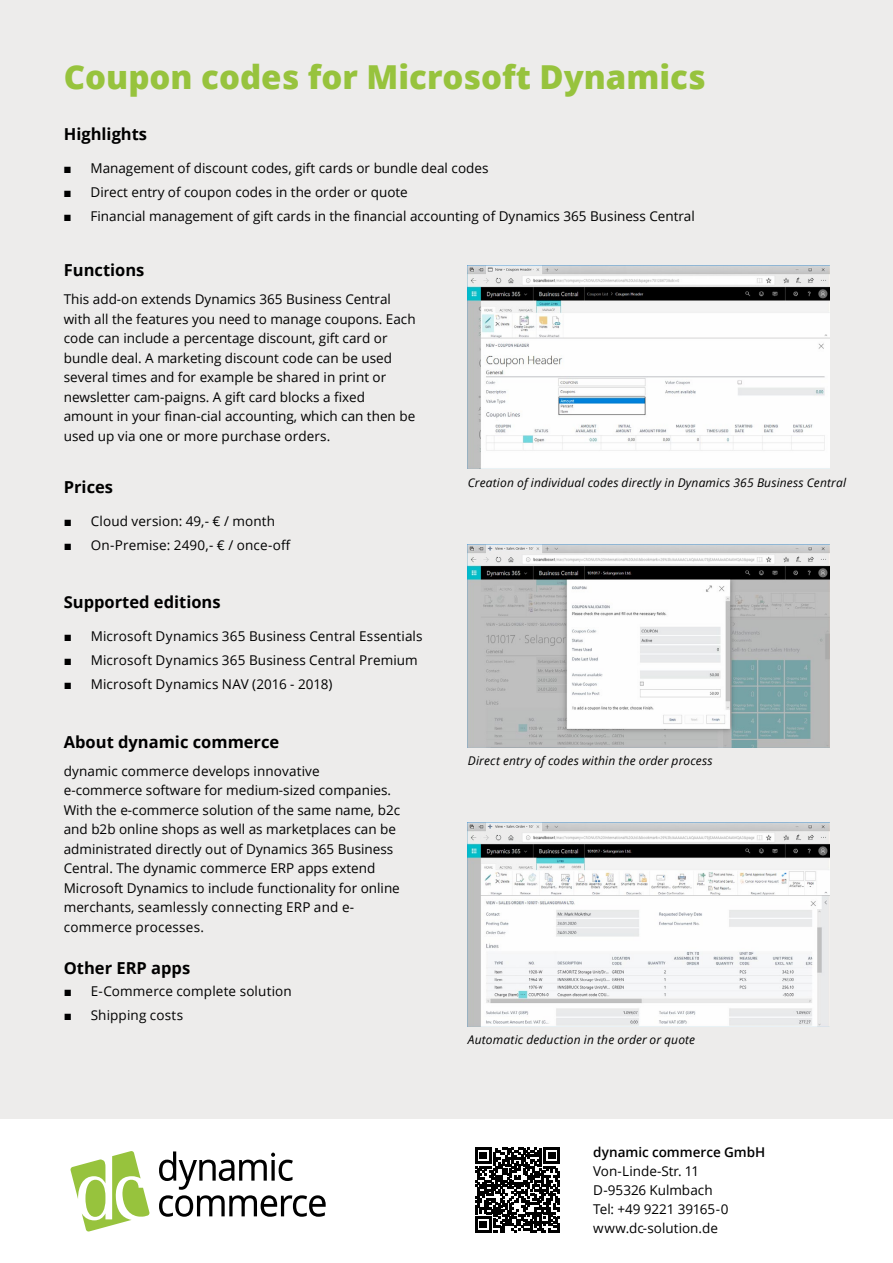
<style>
.page{position:relative;width:893px;height:1263px;background:#fff}
.page>*{position:absolute;margin:0;border:0;box-sizing:border-box;transform-origin:0 0}
.t1{font:800 33px "Open Sans";color:#97c33d}
.t2{font:700 16.5px "Open Sans";color:#000}
.t3{font:13.5px/19.5px "Open Sans";color:#000}
.t4{font:600 13.5px "Open Sans";color:#000}
.t5{font:italic 12px "Open Sans";letter-spacing:.015em;color:#000}
.s1{font-family:"Arial"}
</style>
<div class="page">
<div style="left:0;top:0;width:893px;height:1118px;background:#edeceb"></div>
<svg style="left:159px;top:1151px;width:167px;height:66px"></svg>
<svg style="left:70px;top:1151px;width:80px;height:81px"></svg>
<svg style="left:475px;top:1148px;width:85px;height:84px"></svg>
<img style="left:468px;top:265px;width:361px;height:204px">
<img style="left:468px;top:544px;width:361px;height:203px">
<img style="left:468px;top:823px;width:361px;height:203px">
<h1 class="t1" style="left:64px;top:52px;width:643px">Coupon codes for Microsoft Dynamics</h1>
<p class="t2" style="left:64px;top:123px;width:85px">Highlights</p>
<p class="t3" style="left:63px;top:158px;width:426px"><span class="s1">■</span> Management of discount codes, gift cards or bundle deal codes</p>
<p class="t3" style="left:63px;top:182px;width:346px"><span class="s1">■</span> Direct entry of coupon codes in the order or quote</p>
<p class="t3" style="left:63px;top:206px;width:633px"><span class="s1">■</span> Financial management of gift cards in the financial accounting of Dynamics 365 Business Central</p>
<p class="t2" style="left:64px;top:259px;width:82px">Functions</p>
<p class="t3" style="left:64px;top:289px;width:353px">This add-on extends Dynamics 365 Business Central with all the features you need to manage coupons. Each code can include a percentage discount, gift card or bundle deal. A marketing discount code can be used several times and for example be shared in print or newsletter cam-paigns. A gift card blocks a fixed amount in your finan-cial accounting, which can then be used up via one or more purchase orders.</p>
<p class="t2" style="left:64px;top:475px;width:51px">Prices</p>
<p class="t3" style="left:64px;top:510px;width:213px"><span class="s1">■</span> Cloud version: 49,- € / month</p>
<p class="t3" style="left:64px;top:534px;width:229px"><span class="s1">■</span> On-Premise: 2490,- € / once-off</p>
<p class="t5" style="left:468px;top:474px;width:380px">Creation of individual codes directly in Dynamics 365 Business Central</p>
<p class="t2" style="left:64px;top:591px;width:158px">Supported editions</p>
<p class="t3" style="left:64px;top:626px;width:360px"><span class="s1">■</span> Microsoft Dynamics 365 Business Central Essentials</p>
<p class="t3" style="left:64px;top:650px;width:356px"><span class="s1">■</span> Microsoft Dynamics 365 Business Central Premium</p>
<p class="t3" style="left:64px;top:674px;width:270px"><span class="s1">■</span> Microsoft Dynamics NAV (2016 - 2018)</p>
<p class="t2" style="left:64px;top:730px;width:217px">About dynamic commerce</p>
<p class="t3" style="left:64px;top:760px;width:338px">dynamic commerce develops innovative e-commerce software for medium-sized companies.<br>With the e-commerce solution of the same name, b2c and b2b online shops as well as marketplaces can be administrated directly out of Dynamics 365 Business Central. The dynamic commerce ERP apps extend Microsoft Dynamics to include functionality for online merchants, seamlessly connecting ERP and e&shy;commerce processes.</p>
<p class="t2" style="left:64px;top:956px;width:128px">Other ERP apps</p>
<p class="t3" style="left:64px;top:981px;width:230px"><span class="s1">■</span> E-Commerce complete solution</p>
<p class="t3" style="left:64px;top:1005px;width:121px"><span class="s1">■</span> Shipping costs</p>
<p class="t5" style="left:468px;top:753px;width:246px">Direct entry of codes within the order process</p>
<p class="t5" style="left:468px;top:1032px;width:229px">Automatic deduction in the order or quote</p>
<p class="t4" style="left:593px;top:1143px;width:174px">dynamic commerce GmbH</p>
<p class="t3" style="left:593px;top:1161px;width:137px;line-height:19px">Von-Linde-Str. 11<br>D-95326 Kulmbach<br>Tel: +49 9221 39165-0 www.dc-solution.de</p>
</div>
